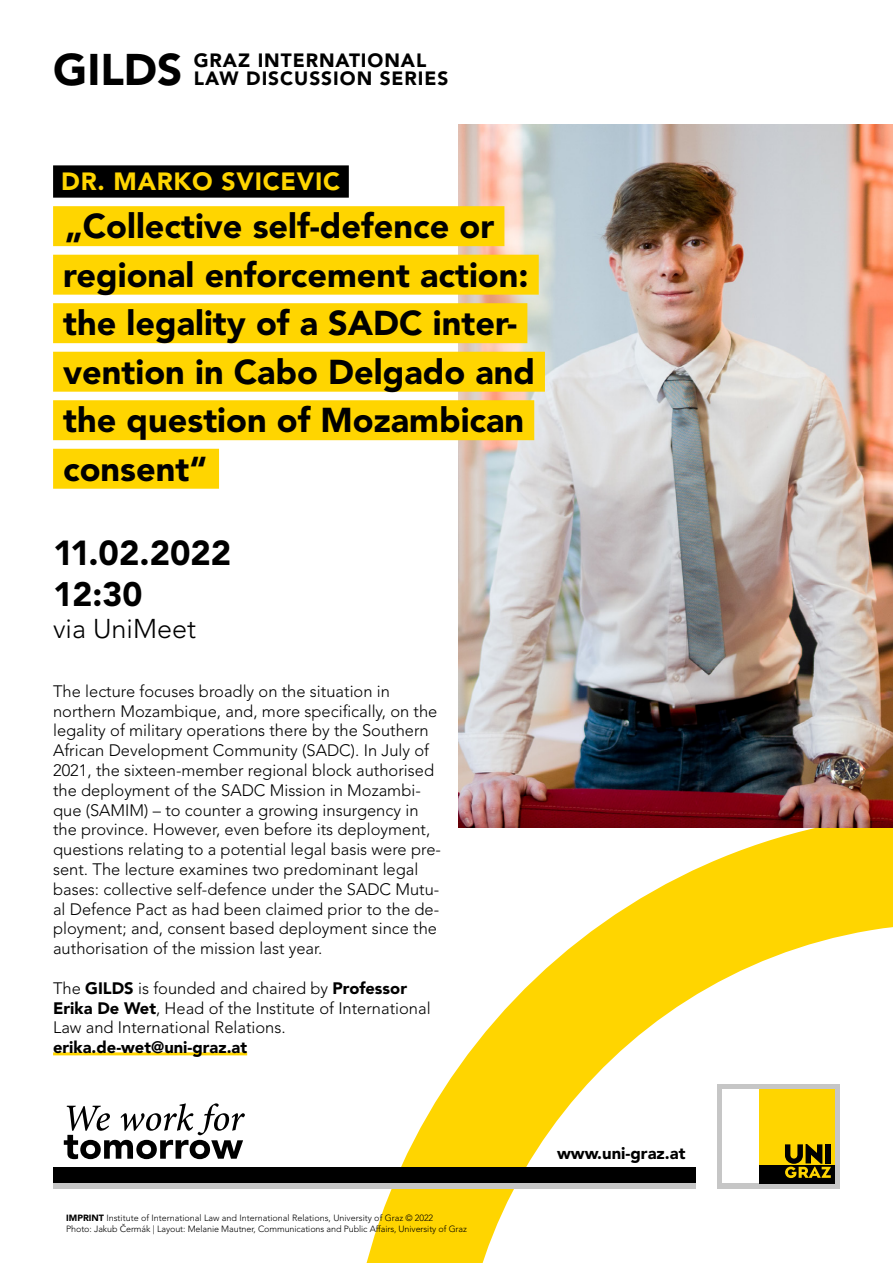
<style>
.page{position:relative;width:893px;height:1263px;background:#fff}
.page>*{position:absolute;margin:0;border:0;box-sizing:border-box;transform-origin:0 0}
.t1{font:900 43.95px "Avenir LT Std";color:#000}
.t2{font:900 34.5px "Avenir LT Std";color:#000}
.t3{font:900 34.28px/48.5px "Avenir LT Std";color:#000}
.t4{font:900 33.75px "Avenir LT Std";color:#000}
.t5{font:300 27px "Avenir LT Std";color:#000}
.t6{font:900 24.75px "Avenir LT Std";letter-spacing:.03em;color:#ffd500}
.t7{font:900 19.12px/18.1px "Avenir LT Std";letter-spacing:.05em;color:#000}
.t8{font:900 16.58px "Avenir LT Std";color:#000}
.t9{font:300 16.5px/19.8px "Avenir LT Std";color:#000}
.t10{font:900 16.5px "Avenir LT Std";color:#000}
.t11{font:300 9px/10.8px "Avenir LT Std";letter-spacing:-.01em;color:#000}
.s1{font-weight:900}
.s2{font-family:"Avenir Next";font-weight:400}
</style>
<div class="page">
<svg style="left:366px;top:765px;width:527px;height:498px"></svg>
<img style="left:459px;top:124px;width:434px;height:703px">
<hr style="left:53px;top:1052px;width:194px;height:3px;background:#ffd500">
<div style="left:53px;top:165px;width:296px;height:33px;background:#000"></div>
<div style="left:53px;top:206px;width:451px;height:40px;background:#ffd500"></div>
<div style="left:53px;top:255px;width:486px;height:40px;background:#ffd500"></div>
<div style="left:53px;top:303px;width:474px;height:40px;background:#ffd500"></div>
<div style="left:53px;top:352px;width:492px;height:40px;background:#ffd500"></div>
<div style="left:53px;top:400px;width:481px;height:40px;background:#ffd500"></div>
<div style="left:53px;top:449px;width:166px;height:40px;background:#ffd500"></div>
<div style="left:717px;top:1084px;width:123px;height:105px;background:#c6c6c6"></div>
<div style="left:759px;top:1089px;width:75px;height:76px;background:#ffd500"></div>
<div style="left:759px;top:1165px;width:75px;height:18px;background:#000"></div>
<div style="left:722px;top:1089px;width:37px;height:94px;background:#fff"></div>
<svg style="left:785px;top:1144px;width:46px;height:34px"></svg>
<div style="left:53px;top:1167px;width:642px;height:16px;background:#000"></div>
<div style="left:53px;top:1183px;width:642px;height:6px;background:#c6c6c6"></div>
<svg style="left:64px;top:1103px;width:181px;height:56px"></svg>
<h1 class="t1" style="left:53px;top:43px;width:131px">GILDS</h1>
<p class="t7" style="left:194px;top:51px;width:256px">GRAZ INTERNATIONAL<br>LAW DISCUSSION SERIES</p>
<h3 class="t6" style="left:61px;top:166px;width:280px">DR. MARKO SVICEVIC</h3>
<h3 class="t3" style="left:63px;top:202px;width:473px">„Collective self-defence or regional enforcement action: the legality of a SADC inter&shy;vention in Cabo Delgado and the question of Mozambican consent“</h3>
<h2 class="t2" style="left:53px;top:532px;width:180px">11.02.2022</h2>
<h3 class="t4" style="left:53px;top:573px;width:91px">12:30</h3>
<h3 class="t5" style="left:53px;top:613px;width:144px">via UniMeet</h3>
<p class="t9" style="left:53px;top:681px;width:389px">The lecture focuses broadly on the situation in northern Mozambique, and, more specifically, on the legality of military operations there by the Southern African Development Community (SADC). In July of 2021, the sixteen-member regional block authorised the deployment of the SADC Mission in Mozambi&shy;que (SAMIM) – to counter a growing insurgency in the province. However, even before its deployment, questions relating to a potential legal basis were pre&shy;sent. The lecture examines two predominant legal bases: collective self-defence under the SADC Mutu&shy;al Defence Pact as had been claimed prior to the de&shy;ployment; and, consent based deployment since the authorisation of the mission last year.</p>
<p class="t9" style="left:53px;top:978px;width:379px">The <span class="s1">GILDS</span> is founded and chaired by <span class="s1">Professor<br>Erika De Wet</span>, Head of the Institute of International<br>Law and International Relations.</p>
<p class="t10" style="left:53px;top:1037px;width:196px">erika.de-wet@uni-graz.at</p>
<p class="t11" style="left:66px;top:1213px;width:402px"><span class="s1">IMPRINT</span> Institute of International Law and International Relations, University of Graz © 2022<br>Photo: Jakub <span class="s2">Č</span>ermák | Layout: Melanie Mautner, Communications and Public Affairs, University of Graz</p>
<p class="t8" style="left:557px;top:1143px;width:130px">www.uni-graz.at</p>
</div>
